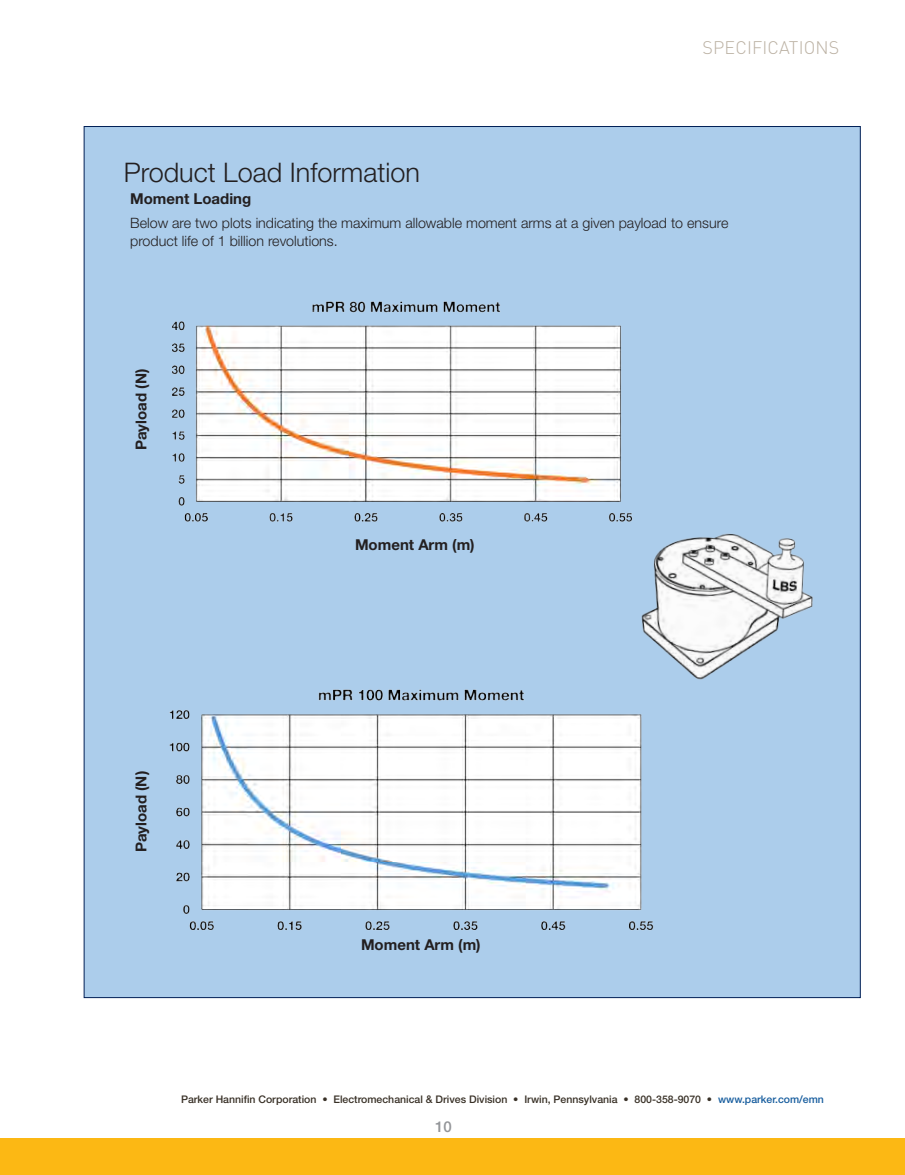
<style>
.page{position:relative;width:905px;height:1175px;background:#fff}
.page>*{position:absolute;margin:0;border:0;box-sizing:border-box;transform-origin:0 0}
.HN_18_Lt_Black_Head{font:300 27px "Helvetica Neue LT Std";color:#231f20}
.t1{font:300 18px "DINOT";letter-spacing:.01em;color:#bbb1a3}
.TOC_page_numbers{font:700 15px "Helvetica Neue LT Std";color:#231f20}
.HN_Bold_10_Red{font:700 15px "Helvetica Neue LT Std";color:#231f20}
.t2{font:500 15px "Helvetica Neue LT Std";color:#939598}
.HN_Light_9_5{font:300 14.25px/18px "Helvetica Neue LT Std";color:#231f20}
.t3{font:500 10.5px "Helvetica Neue LT Std";color:#383026}
.s1{color:#175d9e}
</style>
<div class="page">
<div style="left:0;top:1138px;width:904px;height:36px;background:#fcb814"></div>
<div style="left:84px;top:126px;width:776px;height:872px;background:#accdeb;border:1px solid #001f56"></div>
<img style="left:641px;top:533px;width:172px;height:147px">
<img style="left:171px;top:301px;width:504px;height:235px">
<img style="left:169px;top:679px;width:503px;height:251px">
<p class="HN_18_Lt_Black_Head" style="left:124px;top:156px;width:298px">Product Load Information</p>
<p class="t1" style="left:702px;top:36px;width:138px">SPECIFICATIONS</p>
<p class="HN_Bold_10_Red" style="left:130px;top:190px;width:123px">Moment Loading</p>
<p class="HN_Light_9_5" style="left:130px;top:213px;width:599px">Below are two plots indicating the maximum allowable moment arms at a given payload to ensure product life of 1 billion revolutions.</p>
<p class="TOC_page_numbers" style="left:132px;top:450px;width:83px;rotate:-90deg">Payload (N)</p>
<p class="TOC_page_numbers" style="left:355px;top:535px;width:121px">Moment Arm (m)</p>
<p class="TOC_page_numbers" style="left:132px;top:852px;width:83px;rotate:-90deg">Payload (N)</p>
<p class="TOC_page_numbers" style="left:361px;top:935px;width:121px">Moment Arm (m)</p>
<p class="t3" style="left:181px;top:1092px;width:644px">Parker Hannifin Corporation • Electromechanical &amp; Drives Division • Irwin, Pennsylvania • 800-358-9070 • <span class="s1">www.parker.com/emn</span></p>
<p class="t2" style="left:435px;top:1117px;width:18px">10</p>
</div>
